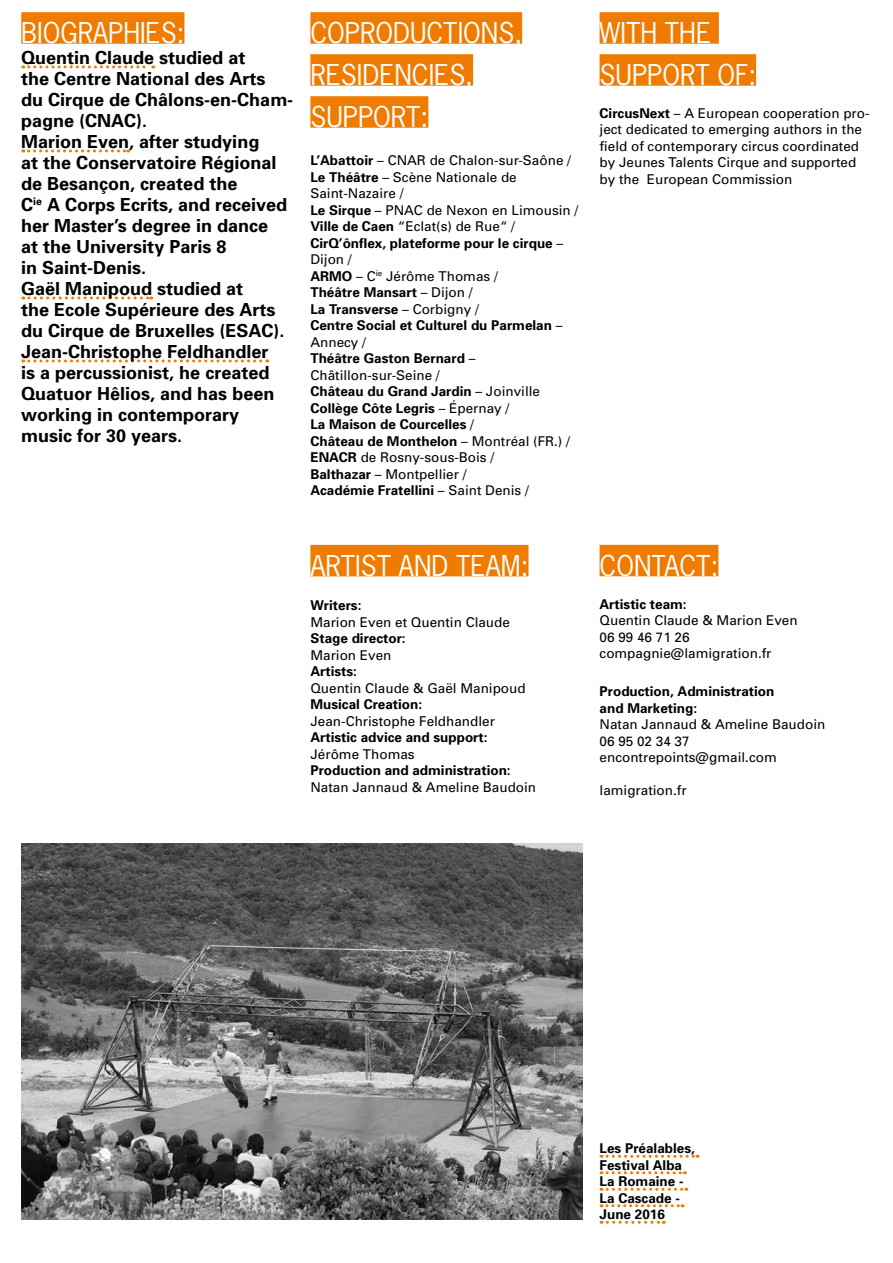
<style>
.page{position:relative;width:893px;height:1263px;background:#fff}
.page>*{position:absolute;margin:0;border:0;box-sizing:border-box;transform-origin:0 0}
.t1{font:27px/42px "News Gothic";color:#fff}
.t2{font:700 18px/21px "Univers";color:#000}
.t3{font:700 13.5px/16.5px "Univers";color:#000}
.t4{font:13.5px/16.5px "Univers";color:#000}
.s1{font-weight:400}
.s2{font-weight:700}
</style>
<div class="page">
<div style="left:21px;top:12px;width:163px;height:32px;background:#ef7b00"></div>
<svg style="left:23px;top:65px;width:131px;height:3px"></svg>
<svg style="left:23px;top:149px;width:106px;height:3px"></svg>
<svg style="left:23px;top:296px;width:129px;height:3px"></svg>
<svg style="left:23px;top:359px;width:245px;height:3px"></svg>
<div style="left:310px;top:545px;width:218px;height:31px;background:#ef7b00"></div>
<div style="left:310px;top:12px;width:212px;height:32px;background:#ef7b00"></div>
<div style="left:310px;top:54px;width:163px;height:32px;background:#ef7b00"></div>
<div style="left:310px;top:96px;width:118px;height:32px;background:#ef7b00"></div>
<div style="left:600px;top:12px;width:119px;height:32px;background:#ef7b00"></div>
<div style="left:600px;top:54px;width:156px;height:32px;background:#ef7b00"></div>
<svg style="left:601px;top:1155px;width:97px;height:3px"></svg>
<svg style="left:601px;top:1171px;width:84px;height:3px"></svg>
<svg style="left:601px;top:1188px;width:86px;height:3px"></svg>
<svg style="left:601px;top:1204px;width:82px;height:3px"></svg>
<svg style="left:601px;top:1221px;width:63px;height:3px"></svg>
<div style="left:600px;top:545px;width:118px;height:31px;background:#ef7b00"></div>
<img style="left:21px;top:844px;width:562px;height:376px">
<h1 class="t1" style="left:21px;top:12px;width:165px">BIOGRAPHIES:</h1>
<p class="t2" style="left:21px;top:46px;width:274px">Quentin Claude studied at<br>the Centre National des Arts<br>du Cirque de Châlons-en-Cham&shy;pagne (CNAC).<br>Marion Even, after studying<br>at the Conservatoire Régional de Besançon, created the<br>C<sup>ie</sup> A Corps Ecrits, and received her Master’s degree in dance<br>at the University Paris 8<br>in Saint-Denis.<br>Gaël Manipoud studied at<br>the Ecole Supérieure des Arts du Cirque de Bruxelles (ESAC).<br>Jean-Christophe Feldhandler<br>is a percussionist, he created<br>Quatuor Hêlios, and has been working in contemporary music for 30 years.</p>
<h1 class="t1" style="left:310px;top:12px;width:213px">COPRODUCTIONS,<br>RESIDENCIES,<br>SUPPORT:</h1>
<p class="t3" style="left:310px;top:152px;width:269px">L’Abattoir <span class="s1">– CNAR de Chalon-sur-Saône /<br></span>Le Théâtre <span class="s1">– Scène Nationale de<br>Saint-Nazaire /<br></span>Le Sirque <span class="s1">– PNAC de Nexon en Limousin /<br></span>Ville de Caen <span class="s1">“Eclat(s) de Rue“ /<br></span>CirQ’ônflex, plateforme pour le cirque <span class="s1">–<br>Dijon /<br></span>ARMO <span class="s1">– C</span><sup>ie</sup> <span class="s1">Jérôme Thomas /<br></span>Théâtre Mansart <span class="s1">– Dijon /<br></span>La Transverse <span class="s1">– Corbigny /<br></span>Centre Social et Culturel du Parmelan <span class="s1">–<br>Annecy /<br></span>Théâtre Gaston Bernard <span class="s1">–<br>Châtillon-sur-Seine /<br></span>Château du Grand Jardin <span class="s1">– Joinville<br></span>Collège Côte Legris <span class="s1">– Épernay /<br></span>La Maison de Courcelles <span class="s1">/<br></span>Château de Monthelon <span class="s1">– Montréal (FR.) /<br></span>ENACR <span class="s1">de Rosny-sous-Bois /<br></span>Balthazar <span class="s1">– Montpellier /<br></span>Académie Fratellini <span class="s1">– Saint Denis /</span></p>
<h1 class="t1" style="left:600px;top:12px;width:158px">WITH THE<br>SUPPORT OF:</h1>
<p class="t4" style="left:600px;top:105px;width:272px"><span class="s2">CircusNext</span> – A European cooperation pro&shy;ject dedicated to emerging authors in the field of contemporary circus coordinated by Jeunes Talents Cirque and supported by the European Commission</p>
<h1 class="t1" style="left:310px;top:544px;width:220px">ARTIST AND TEAM:</h1>
<p class="t3" style="left:310px;top:597px;width:53px">Writers:</p>
<p class="t4" style="left:310px;top:613px;width:201px">Marion Even et Quentin Claude</p>
<p class="t3" style="left:310px;top:630px;width:97px">Stage director:</p>
<p class="t4" style="left:310px;top:646px;width:83px">Marion Even</p>
<p class="t3" style="left:310px;top:663px;width:48px">Artists:</p>
<p class="t4" style="left:310px;top:679px;width:217px">Quentin Claude &amp; Gaël Manipoud</p>
<p class="t3" style="left:310px;top:696px;width:113px">Musical Creation:</p>
<p class="t4" style="left:310px;top:712px;width:186px">Jean-Christophe Feldhandler</p>
<p class="t3" style="left:310px;top:729px;width:179px">Artistic advice and support:</p>
<p class="t4" style="left:310px;top:745px;width:106px">Jérôme Thomas</p>
<p class="t3" style="left:310px;top:762px;width:202px">Production and administration:</p>
<p class="t4" style="left:310px;top:778px;width:227px">Natan Jannaud &amp; Ameline Baudoin</p>
<h1 class="t1" style="left:600px;top:544px;width:120px">CONTACT:</h1>
<p class="t3" style="left:600px;top:595px;width:89px">Artistic team:</p>
<p class="t4" style="left:600px;top:612px;width:200px">Quentin Claude &amp; Marion Even<br>06 99 46 71 26 compagnie@lamigration.fr</p>
<p class="t3" style="left:600px;top:683px;width:176px">Production, Administration and Marketing:</p>
<p class="t4" style="left:600px;top:716px;width:227px">Natan Jannaud &amp; Ameline Baudoin<br>06 95 02 34 37 encontrepoints@gmail.com</p>
<p class="t4" style="left:600px;top:782px;width:89px">lamigration.fr</p>
<p class="t3" style="left:600px;top:1140px;width:97px">Les Préalables,<br>Festival Alba<br>La Romaine -<br>La Cascade -<br>June 2016</p>
</div>
